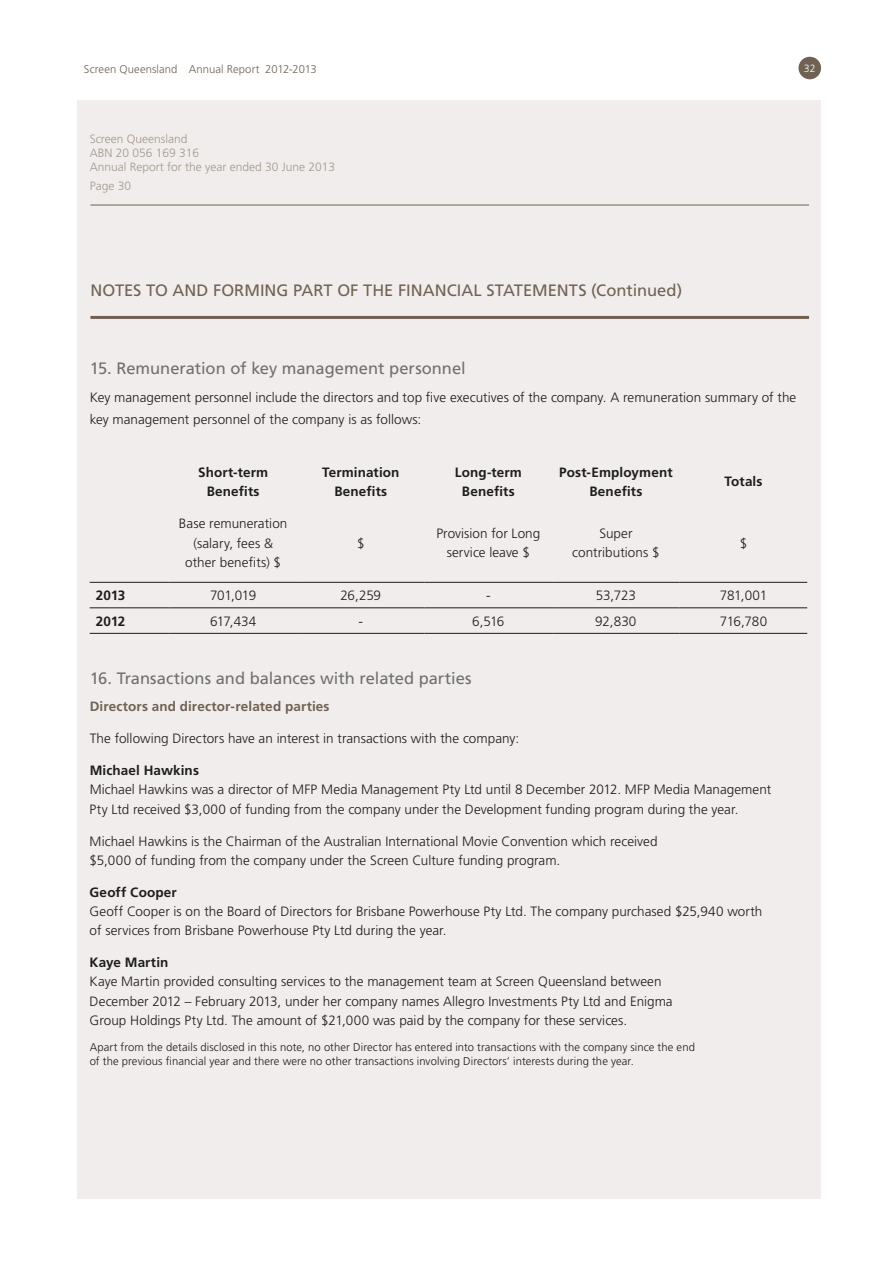
<style>
.page{position:relative;width:893px;height:1263px;background:#fff}
.page>*{position:absolute;margin:0;border:0;box-sizing:border-box;transform-origin:0 0}
.t1{font:16.5px "Frutiger";color:#70706f}
.t2{font:16.5px "Frutiger";letter-spacing:.005em;color:#706153}
.t3{font:300 13.5px/19.2px "Frutiger";letter-spacing:.005em;color:#1d1d1b}
.t4{font:700 13.5px/19.2px "Frutiger";letter-spacing:.01em;color:#1d1d1b;text-align:center}
.t5{font:700 13.5px "Frutiger";letter-spacing:.01em;color:#706153}
.t6{font:300 12px/14.4px "Frutiger";color:#a3988d}
.t7{font:300 11.25px/13.5px "Frutiger";letter-spacing:.01em;color:#1d1d1b}
.t8{font:300 11.25px "Frutiger";letter-spacing:.01em;color:#706153}
.t9{font:300 10.5px "Frutiger";color:#fff}
</style>
<div class="page">
<div style="left:78px;top:101px;width:743px;height:1098px;background:#f0edec"></div>
<hr style="left:90px;top:205px;width:719px;height:1px;background:#706153">
<hr style="left:90px;top:316px;width:719px;height:3px;background:#706153">
<div style="left:798px;top:57px;width:23px;height:22px;background:#706153;border-radius:50%"></div>
<hr style="left:90px;top:582px;width:79px;height:1px;background:#1d1d1b">
<hr style="left:169px;top:582px;width:128px;height:1px;background:#1d1d1b">
<hr style="left:297px;top:582px;width:128px;height:1px;background:#1d1d1b">
<hr style="left:425px;top:582px;width:127px;height:1px;background:#1d1d1b">
<hr style="left:552px;top:582px;width:128px;height:1px;background:#1d1d1b">
<hr style="left:680px;top:582px;width:127px;height:1px;background:#1d1d1b">
<hr style="left:90px;top:607px;width:79px;height:1px;background:#1d1d1b">
<hr style="left:169px;top:607px;width:128px;height:1px;background:#1d1d1b">
<hr style="left:297px;top:607px;width:128px;height:1px;background:#1d1d1b">
<hr style="left:425px;top:607px;width:127px;height:1px;background:#1d1d1b">
<hr style="left:552px;top:607px;width:128px;height:1px;background:#1d1d1b">
<hr style="left:680px;top:607px;width:127px;height:1px;background:#1d1d1b">
<hr style="left:90px;top:633px;width:79px;height:1px;background:#1d1d1b">
<hr style="left:169px;top:633px;width:128px;height:1px;background:#1d1d1b">
<hr style="left:297px;top:633px;width:128px;height:1px;background:#1d1d1b">
<hr style="left:425px;top:633px;width:127px;height:1px;background:#1d1d1b">
<hr style="left:552px;top:633px;width:128px;height:1px;background:#1d1d1b">
<hr style="left:680px;top:633px;width:127px;height:1px;background:#1d1d1b">
<p class="t8" style="left:84px;top:63px;width:234px">Screen Queensland Annual Report 2012-2013</p>
<p class="t6" style="left:90px;top:131px;width:247px">Screen Queensland<br>ABN 20 056 169 316<br>Annual Report for the year ended 30 June 2013</p>
<p class="t6" style="left:90px;top:179px;width:43px">Page 30</p>
<p class="t9" style="left:804px;top:63px;width:13px">32</p>
<p class="t2" style="left:90px;top:281px;width:593px">NOTES TO AND FORMING PART OF THE FINANCIAL STATEMENTS (Continued)</p>
<p class="t1" style="left:90px;top:359px;width:378px">15. Remuneration of key management personnel</p>
<p class="t3" style="left:90px;top:386px;width:708px;line-height:21.6px">Key management personnel include the directors and top five executives of the company. A remuneration summary of the key management personnel of the company is as follows:</p>
<p class="t4" style="left:198px;top:462px;width:72px">Short-term<br>Benefits</p>
<p class="t4" style="left:322px;top:462px;width:79px">Termination<br>Benefits</p>
<p class="t4" style="left:455px;top:462px;width:69px">Long-term<br>Benefits</p>
<p class="t4" style="left:559px;top:462px;width:115px">Post-Employment<br>Benefits</p>
<p class="t4" style="left:724px;top:472px;width:40px">Totals</p>
<p class="t3" style="left:179px;top:514px;width:110px;text-align:center">Base remuneration (salary, fees &amp; other benefits) $</p>
<p class="t3" style="left:357px;top:533px;width:9px">$</p>
<p class="t3" style="left:436px;top:524px;width:105px;text-align:center">Provision for Long service leave $</p>
<p class="t3" style="left:572px;top:524px;width:89px;text-align:center">Super contributions $</p>
<p class="t3" style="left:740px;top:533px;width:9px">$</p>
<p class="t4" style="left:96px;top:586px;width:31px">2013</p>
<p class="t3" style="left:210px;top:586px;width:48px">701,019</p>
<p class="t3" style="left:340px;top:586px;width:42px">26,259</p>
<p class="t3" style="left:486px;top:586px;width:6px">-</p>
<p class="t3" style="left:596px;top:586px;width:42px">53,723</p>
<p class="t3" style="left:720px;top:586px;width:49px">781,001</p>
<p class="t4" style="left:96px;top:611px;width:31px">2012</p>
<p class="t3" style="left:210px;top:612px;width:48px">617,434</p>
<p class="t3" style="left:358px;top:612px;width:6px">-</p>
<p class="t3" style="left:472px;top:612px;width:34px">6,516</p>
<p class="t3" style="left:595px;top:612px;width:43px">92,830</p>
<p class="t3" style="left:720px;top:612px;width:49px">716,780</p>
<p class="t1" style="left:90px;top:668px;width:383px">16. Transactions and balances with related parties</p>
<p class="t5" style="left:90px;top:699px;width:241px">Directors and director-related parties</p>
<p class="t3" style="left:90px;top:729px;width:431px">The following Directors have an interest in transactions with the company:</p>
<p class="t4" style="left:90px;top:761px;width:111px">Michael Hawkins</p>
<p class="t3" style="left:90px;top:780px;width:683px">Michael Hawkins was a director of MFP Media Management Pty Ltd until 8 December 2012. MFP Media Management<br>Pty Ltd received $3,000 of funding from the company under the Development funding program during the year.</p>
<p class="t3" style="left:90px;top:831px;width:569px">Michael Hawkins is the Chairman of the Australian International Movie Convention which received $5,000 of funding from the company under the Screen Culture funding program.</p>
<p class="t4" style="left:90px;top:882px;width:89px">Geoff Cooper</p>
<p class="t3" style="left:90px;top:902px;width:674px">Geoff Cooper is on the Board of Directors for Brisbane Powerhouse Pty Ltd. The company purchased $25,940 worth of services from Brisbane Powerhouse Pty Ltd during the year.</p>
<p class="t4" style="left:90px;top:953px;width:80px">Kaye Martin</p>
<p class="t3" style="left:90px;top:972px;width:584px">Kaye Martin provided consulting services to the management team at Screen Queensland between<br>December 2012 – February 2013, under her company names Allegro Investments Pty Ltd and Enigma<br>Group Holdings Pty Ltd. The amount of $21,000 was paid by the company for these services.</p>
<p class="t7" style="left:90px;top:1040px;width:607px">Apart from the details disclosed in this note, no other Director has entered into transactions with the company since the end of the previous financial year and there were no other transactions involving Directors’ interests during the year.</p>
</div>
